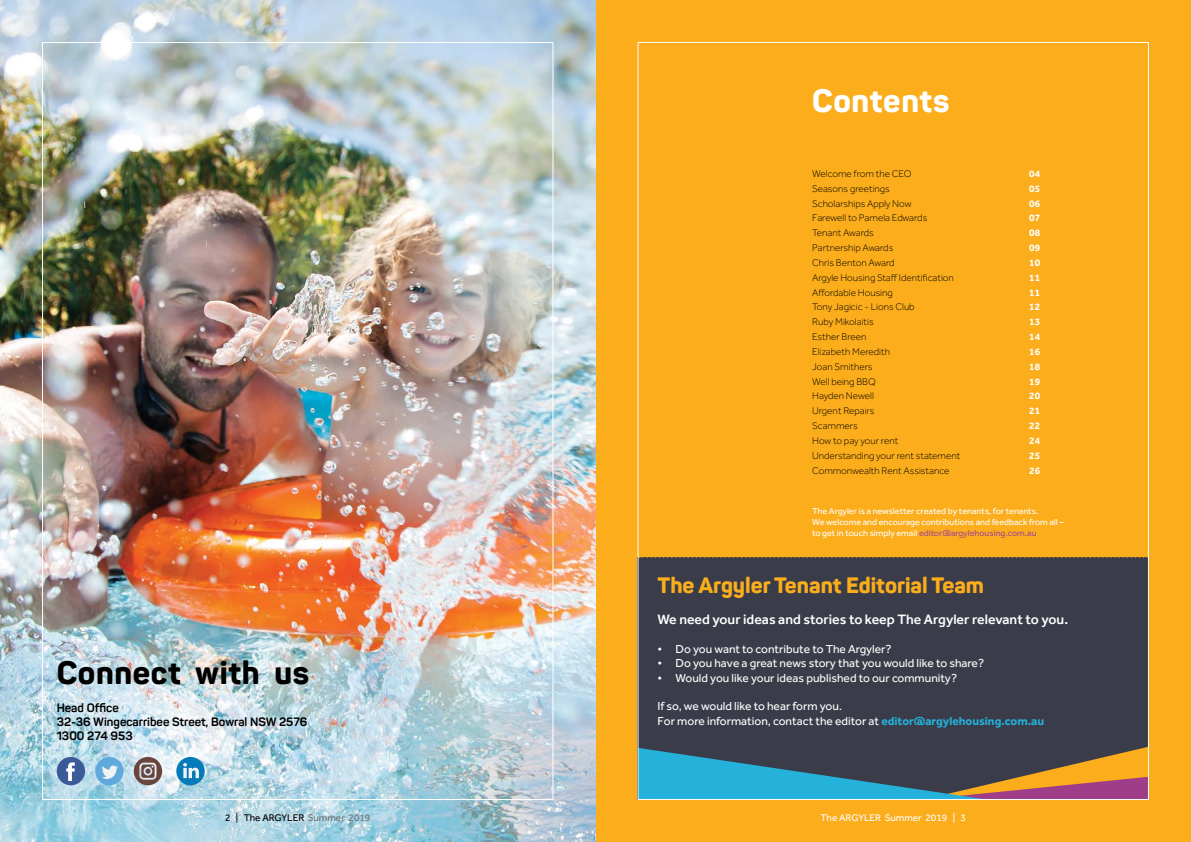
<style>
.page{position:relative;width:1191px;height:842px;background:#fff}
.page>*{position:absolute;margin:0;border:0;box-sizing:border-box;transform-origin:0 0}
.t1{font:800 32px "Panton";letter-spacing:.02em;color:#000}
.t2{font:800 32px "Panton";letter-spacing:.02em;color:#fff}
.t3{font:800 22px "Panton";color:#fbad1b}
.t4{font:500 14px "Effra";color:#fff}
.t5{font:12px/14.4px "Effra";color:#fff}
.t6{font:700 12px/14.4px "Panton";color:#000}
.t7{font:300 10px "Effra";color:#000}
.t8{font:700 10px "Effra";color:#fff}
.t9{font:10px "Effra";color:#000}
.t10{font:10px "Effra";color:#fff}
.t11{font:9px/10.8px "Effra";color:#fff}
.s1{color:#a74694}
.s2{font-weight:700;color:#24b1da}
.s3{color:#6d6e71}
</style>
<div class="page">
<div style="left:595px;top:0;width:596px;height:842px;background:#fbad1b"></div>
<div style="left:637px;top:557px;width:511px;height:242px;background:#3a3d49"></div>
<img style="left:0;top:0;width:595px;height:842px">
<svg style="left:639px;top:747px;width:507px;height:51px"></svg>
<svg style="left:639px;top:557px;width:506px;height:1px"></svg>
<div style="left:57px;top:757px;width:28px;height:28px;background:#3b5a99;border-radius:50%"></div>
<svg style="left:66px;top:762px;width:9px;height:19px"></svg>
<div style="left:95px;top:757px;width:29px;height:28px;background:#5fa9dd;border-radius:50%"></div>
<svg style="left:102px;top:765px;width:16px;height:14px"></svg>
<svg style="left:134px;top:757px;width:28px;height:28px"></svg>
<div style="left:176px;top:757px;width:29px;height:28px;background:#047ab9;border-radius:50%"></div>
<svg style="left:183px;top:763px;width:16px;height:15px"></svg>
<h1 class="t2" style="left:812px;top:80px;width:139px">Contents</h1>
<h1 class="t1" style="left:57px;top:653px;width:254px">Connect with us</h1>
<p class="t6" style="left:57px;top:700px;width:252px">Head Office<br>32-36 Wingecarribee Street, Bowral NSW 2576<br>1300 274 953</p>
<p class="t7" style="left:812px;top:168px;width:101px">Welcome from the CEO</p>
<p class="t8" style="left:1029px;top:167px;width:12px">04</p>
<p class="t7" style="left:812px;top:183px;width:79px">Seasons greetings</p>
<p class="t8" style="left:1029px;top:182px;width:12px">05</p>
<p class="t7" style="left:812px;top:198px;width:101px">Scholarships Apply Now</p>
<p class="t8" style="left:1029px;top:197px;width:12px">06</p>
<p class="t7" style="left:812px;top:212px;width:117px">Farewell to Pamela Edwards</p>
<p class="t8" style="left:1029px;top:212px;width:12px">07</p>
<p class="t7" style="left:812px;top:227px;width:63px">Tenant Awards</p>
<p class="t8" style="left:1029px;top:227px;width:12px">08</p>
<p class="t7" style="left:812px;top:242px;width:83px">Partnership Awards</p>
<p class="t8" style="left:1029px;top:242px;width:12px">09</p>
<p class="t7" style="left:812px;top:257px;width:84px">Chris Benton Award</p>
<p class="t8" style="left:1029px;top:256px;width:12px">10</p>
<p class="t7" style="left:812px;top:272px;width:143px">Argyle Housing Staff Identification</p>
<p class="t8" style="left:1029px;top:271px;width:12px">11</p>
<p class="t7" style="left:812px;top:287px;width:82px">Affordable Housing</p>
<p class="t8" style="left:1029px;top:286px;width:12px">11</p>
<p class="t7" style="left:812px;top:301px;width:104px">Tony Jagicic - Lions Club</p>
<p class="t8" style="left:1029px;top:301px;width:12px">12</p>
<p class="t7" style="left:812px;top:316px;width:63px">Ruby Mikolaitis</p>
<p class="t8" style="left:1029px;top:316px;width:12px">13</p>
<p class="t7" style="left:812px;top:331px;width:56px">Esther Breen</p>
<p class="t8" style="left:1029px;top:331px;width:12px">14</p>
<p class="t7" style="left:812px;top:346px;width:79px">Elizabeth Meredith</p>
<p class="t8" style="left:1029px;top:345px;width:12px">16</p>
<p class="t7" style="left:812px;top:361px;width:62px">Joan Smithers</p>
<p class="t8" style="left:1029px;top:360px;width:12px">18</p>
<p class="t7" style="left:812px;top:376px;width:65px">Well being BBQ</p>
<p class="t8" style="left:1029px;top:375px;width:12px">19</p>
<p class="t7" style="left:812px;top:390px;width:63px">Hayden Newell</p>
<p class="t8" style="left:1029px;top:390px;width:12px">20</p>
<p class="t7" style="left:812px;top:405px;width:64px">Urgent Repairs</p>
<p class="t8" style="left:1029px;top:405px;width:12px">21</p>
<p class="t7" style="left:812px;top:420px;width:47px">Scammers</p>
<p class="t8" style="left:1029px;top:420px;width:12px">22</p>
<p class="t7" style="left:812px;top:435px;width:88px">How to pay your rent</p>
<p class="t8" style="left:1029px;top:434px;width:12px">24</p>
<p class="t7" style="left:812px;top:450px;width:150px">Understanding your rent statement</p>
<p class="t8" style="left:1029px;top:449px;width:12px">25</p>
<p class="t7" style="left:812px;top:465px;width:139px">Commonwealth Rent Assistance</p>
<p class="t8" style="left:1029px;top:464px;width:12px">26</p>
<p class="t11" style="left:812px;top:506px;width:253px">The Argyler is a newsletter created by tenants, for tenants.<br>We welcome and encourage contributions and feedback from all – to get in touch simply email <span class="s1">editor@argylehousing.com.au</span></p>
<h2 class="t3" style="left:657px;top:571px;width:328px">The Argyler Tenant Editorial Team</h2>
<h3 class="t4" style="left:657px;top:611px;width:412px">We need your ideas and stories to keep The Argyler relevant to you.</h3>
<p class="t5" style="left:657px;top:641px;width:236px">• Do you want to contribute to The Argyler?</p>
<p class="t5" style="left:657px;top:656px;width:328px">• Do you have a great news story that you would like to share?</p>
<p class="t5" style="left:657px;top:670px;width:301px">• Would you like your ideas published to our community?</p>
<p class="t5" style="left:657px;top:699px;width:388px">If so, we would like to hear form you.<br>For more information, contact the editor at <span class="s2">editor@argylehousing.com.au</span></p>
<p class="t9" style="left:225px;top:812px;width:147px">2 | The ARGYLER <span class="s3">Summer 2019</span></p>
<p class="t10" style="left:820px;top:812px;width:147px">The ARGYLER Summer 2019 | 3</p>
</div>
